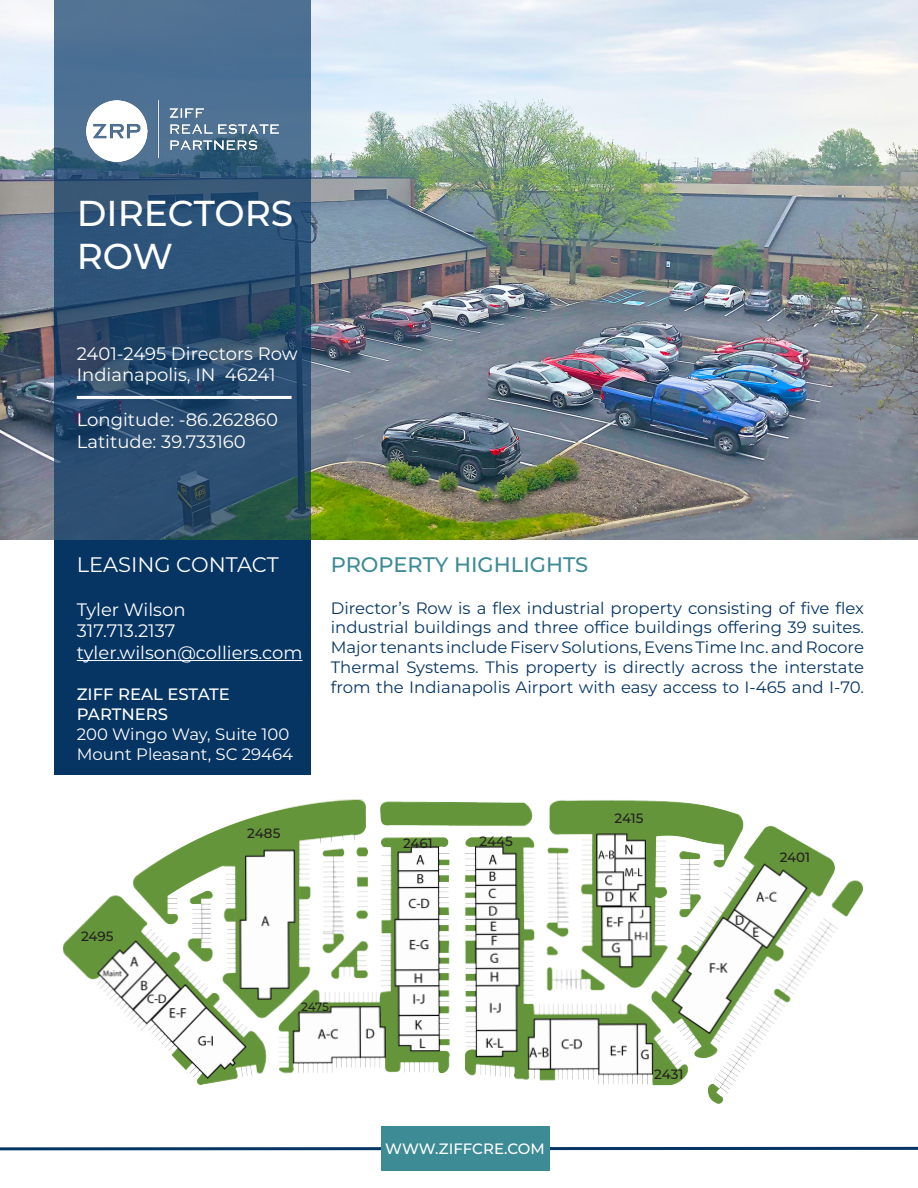
<style>
.page{position:relative;width:918px;height:1188px;background:#fff}
.page>*{position:absolute;margin:0;border:0;box-sizing:border-box;transform-origin:0 0}
.t1{font:500 36px/43.2px "Montserrat";color:#fff}
.t2{font:500 21px "Montserrat";color:#3d8b94}
.t3{font:21px "Montserrat";color:#fff}
.t4{font:18px "Montserrat";color:#fff}
.t5{font:16.5px/19.8px "Montserrat";color:#063563;text-align:justify}
.t6{font:16.5px "Montserrat";color:#fff}
.t7{font:500 16.5px "Montserrat";color:#fff}
.t8{font:500 15px "Montserrat";color:#fff}
.t9{font:500 13.5px "Montserrat";color:#231f20}
.t10{font:500 12px "Montserrat";color:#231f20}
</style>
<div class="page">
<svg style="left:0;top:1145px;width:918px;height:7px"></svg>
<img style="left:0;top:0;width:918px;height:540px">
<div style="left:54px;top:540px;width:256px;height:234px;background:#063563"></div>
<svg style="left:54px;top:0;width:256px;height:540px;background:#325677"></svg>
<img style="left:86px;top:100px;width:192px;height:62px">
<hr style="left:77px;top:396px;width:215px;height:3px;background:#fff">
<hr style="left:77px;top:660px;width:226px;height:1px;background:#fff">
<div style="left:381px;top:1126px;width:168px;height:45px;background:#3d8b94"></div>
<img style="left:63px;top:799px;width:800px;height:305px">
<p class="t1" style="left:77px;top:190px;width:218px">DIRECTORS<br>ROW</p>
<p class="t4" style="left:77px;top:341px;width:222px">2401-2495 Directors Row</p>
<p class="t4" style="left:77px;top:363px;width:200px">Indianapolis, IN 46241</p>
<p class="t4" style="left:77px;top:408px;width:203px">Longitude: -86.262860</p>
<p class="t4" style="left:77px;top:429px;width:170px">Latitude: 39.733160</p>
<p class="t3" style="left:77px;top:550px;width:204px">LEASING CONTACT</p>
<p class="t4" style="left:77px;top:597px;width:110px">Tyler Wilson</p>
<p class="t4" style="left:77px;top:618px;width:100px">317.713.2137</p>
<p class="t4" style="left:77px;top:640px;width:227px">tyler.wilson@colliers.com</p>
<p class="t7" style="left:77px;top:683px;width:155px">ZIFF REAL ESTATE</p>
<p class="t7" style="left:77px;top:703px;width:93px">PARTNERS</p>
<p class="t6" style="left:77px;top:723px;width:214px">200 Wingo Way, Suite 100</p>
<p class="t6" style="left:77px;top:742px;width:218px">Mount Pleasant, SC 29464</p>
<p class="t9" style="left:81px;top:927px;width:34px">2495</p>
<p class="t9" style="left:247px;top:824px;width:35px">2485</p>
<p class="t2" style="left:331px;top:550px;width:259px">PROPERTY HIGHLIGHTS</p>
<p class="t5" style="left:331px;top:597px;width:535px">Director’s Row is a flex industrial property consisting of five flex industrial buildings and three office buildings offering 39 suites.<br>Major tenants include Fiserv Solutions, Evens Time Inc. and Rocore Thermal Systems. This property is directly across the interstate from the Indianapolis Airport with easy access to I-465 and I-70.</p>
<p class="t9" style="left:403px;top:833px;width:31px">2461</p>
<p class="t9" style="left:480px;top:832px;width:35px">2445</p>
<p class="t9" style="left:615px;top:808px;width:30px">2415</p>
<p class="t9" style="left:780px;top:848px;width:32px">2401</p>
<p class="t10" style="left:301px;top:999px;width:29px">2475</p>
<p class="t8" style="left:385px;top:1139px;width:161px">WWW.ZIFFCRE.COM</p>
<p class="t9" style="left:654px;top:1065px;width:31px">2431</p>
</div>
